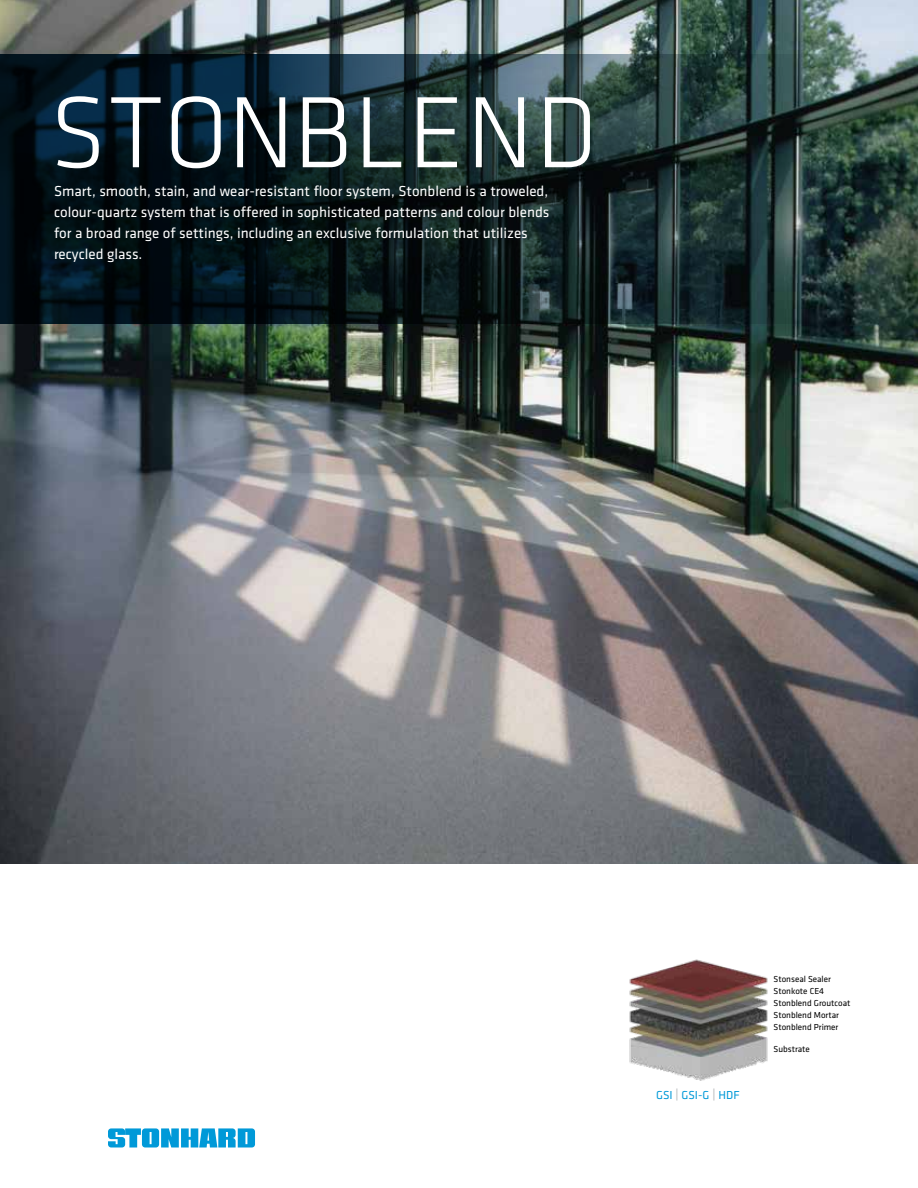
<style>
.page{position:relative;width:918px;height:1188px;background:#fff}
.page>*{position:absolute;margin:0;border:0;box-sizing:border-box;transform-origin:0 0}
.t1{font:300 105px "Klavika";letter-spacing:.02em;color:#fff}
.t2{font:15px/21px "Klavika";color:#fff}
.t3{font:12px "Klavika";color:#0099d8}
.t4{font:9px/12.1px "Klavika";color:#000}
.s1{color:#a7a9ac}
</style>
<div class="page">
<img style="left:0;top:0;width:918px;height:864px">
<svg style="left:0;top:54px;width:918px;height:270px;background:#17292c"></svg>
<svg style="left:108px;top:1128px;width:147px;height:20px;background:#3cb1e1"></svg>
<img style="left:629px;top:959px;width:139px;height:122px">
<h1 class="t1" style="left:50px;top:75px;width:549px">STONBLEND</h1>
<p class="t2" style="left:54px;top:181px;width:497px">Smart, smooth, stain, and wear-resistant floor system, Stonblend is a troweled, colour-quartz system that is offered in sophisticated patterns and colour blends for a broad range of settings, including an exclusive formulation that utilizes recycled glass.</p>
<p class="t3" style="left:656px;top:1089px;width:85px">GSI <span class="s1">|</span> GSI-G <span class="s1">|</span> HDF</p>
<p class="t4" style="left:774px;top:973px;width:78px">Stonseal Sealer<br>Stonkote CE4<br>Stonblend Groutcoat<br>Stonblend Mortar<br>Stonblend Primer</p>
<p class="t4" style="left:774px;top:1043px;width:38px">Substrate</p>
</div>
